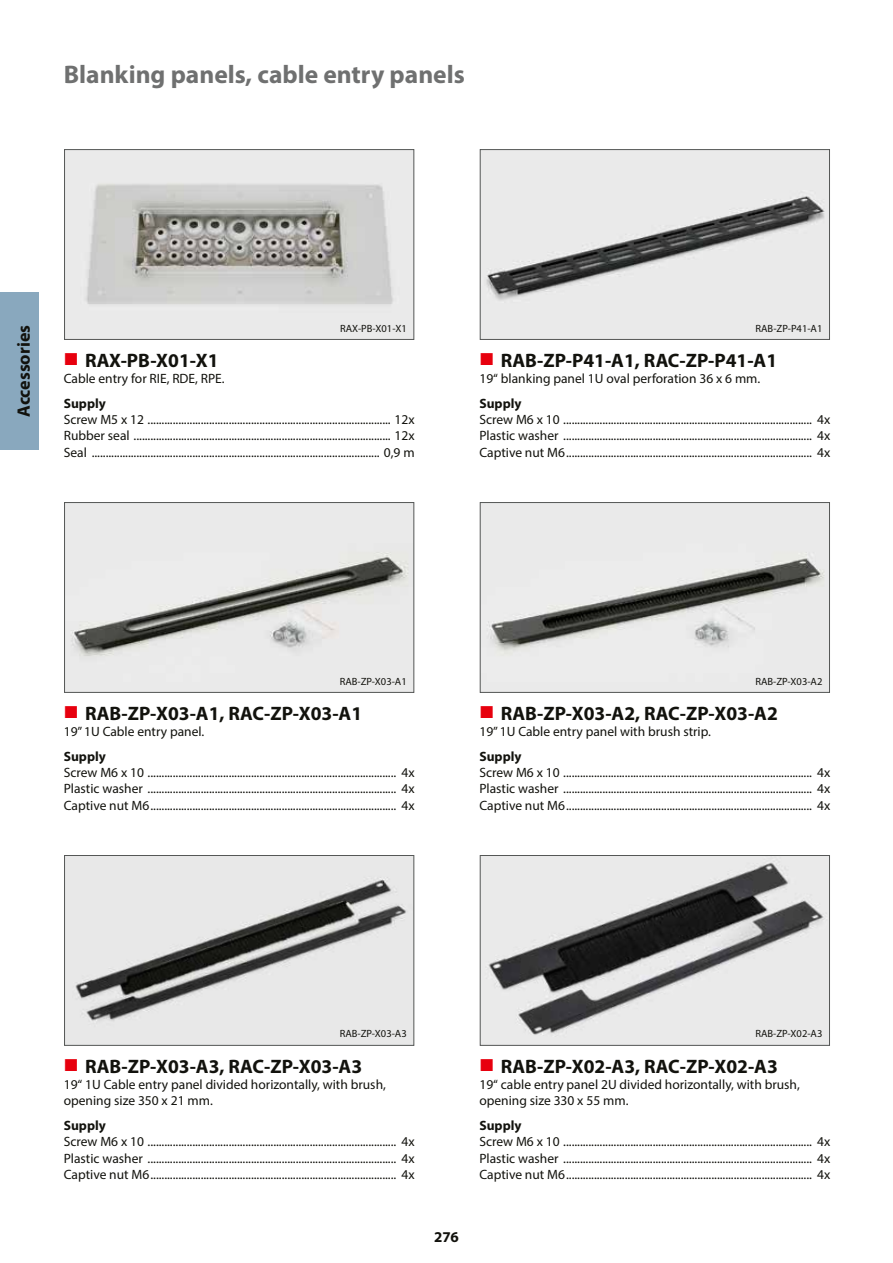
<style>
.page{position:relative;width:893px;height:1263px;background:#fff}
.page>*{position:absolute;margin:0;border:0;box-sizing:border-box;transform-origin:0 0}
.t1{font:700 25.5px "Myriad Pro";color:#6f7070}
.t2{font:700 19.5px "Myriad Pro";color:#12120d}
.t3{font:700 18px "Myriad Pro";color:#12120d}
.t4{font:700 15px "Myriad Pro";color:#12120d}
.t5{font:13.5px/16.2px "Myriad Pro";color:#12120d;text-align:justify}
.t6{font:700 13.5px "Myriad Pro";color:#12120d}
.t7{font:10.5px "Myriad Pro";color:#12120d}
</style>
<div class="page">
<img style="left:66px;top:504px;width:346px;height:187px">
<div style="left:64px;top:502px;width:350px;height:191px;border:1px solid #555756"></div>
<img style="left:66px;top:857px;width:346px;height:186px">
<div style="left:64px;top:855px;width:350px;height:190px;border:1px solid #555756"></div>
<img style="left:482px;top:151px;width:346px;height:187px">
<div style="left:480px;top:149px;width:350px;height:191px;border:1px solid #555756"></div>
<img style="left:482px;top:504px;width:346px;height:187px">
<div style="left:480px;top:502px;width:350px;height:191px;border:1px solid #555756"></div>
<img style="left:482px;top:857px;width:346px;height:186px">
<div style="left:480px;top:855px;width:350px;height:190px;border:1px solid #555756"></div>
<img style="left:66px;top:151px;width:346px;height:187px">
<div style="left:64px;top:149px;width:350px;height:191px;border:1px solid #555756"></div>
<div style="left:0;top:292px;width:38px;height:158px;background:#89a8be"></div>
<h1 class="t1" style="left:64px;top:58px;width:403px">Blanking panels, cable entry panels</h1>
<h3 class="t3" style="left:12px;top:417px;width:93px;rotate:-90deg">Accessories</h3>
<p class="t7" style="left:340px;top:322px;width:68px">RAX-PB-X01-X1</p>
<h2 class="t2" style="left:85px;top:348px;width:135px">RAX-PB-X01-X1</h2>
<p class="t5" style="left:64px;top:370px;width:162px">Cable entry for RIE, RDE, RPE.</p>
<p class="t6" style="left:64px;top:395px;width:44px">Supply</p>
<p class="t5" style="left:64px;top:411px;width:352px">Screw M5 x 12 ....................................................................................... 12x Rubber seal ............................................................................................ 12x Seal ....................................................................................................... 0,9 m</p>
<p class="t7" style="left:755px;top:322px;width:68px">RAB-ZP-P41-A1</p>
<h2 class="t2" style="left:501px;top:348px;width:278px">RAB-ZP-P41-A1, RAC-ZP-P41-A1</h2>
<p class="t5" style="left:479px;top:370px;width:282px">19“ blanking panel 1U oval perforation 36 x 6 mm.</p>
<p class="t6" style="left:479px;top:395px;width:44px">Supply</p>
<p class="t5" style="left:479px;top:411px;width:352px">Screw M6 x 10 ......................................................................................... 4x Plastic washer ......................................................................................... 4x Captive nut M6........................................................................................ 4x</p>
<p class="t7" style="left:340px;top:675px;width:69px">RAB-ZP-X03-A1</p>
<h2 class="t2" style="left:85px;top:701px;width:279px">RAB-ZP-X03-A1, RAC-ZP-X03-A1</h2>
<p class="t5" style="left:64px;top:723px;width:142px">19’’ 1U Cable entry panel.</p>
<p class="t6" style="left:64px;top:748px;width:44px">Supply</p>
<p class="t5" style="left:64px;top:764px;width:352px">Screw M6 x 10 ......................................................................................... 4x Plastic washer ......................................................................................... 4x Captive nut M6........................................................................................ 4x</p>
<p class="t7" style="left:755px;top:675px;width:69px">RAB-ZP-X03-A2</p>
<h2 class="t2" style="left:501px;top:701px;width:279px">RAB-ZP-X03-A2, RAC-ZP-X03-A2</h2>
<p class="t5" style="left:479px;top:723px;width:233px">19’’ 1U Cable entry panel with brush strip.</p>
<p class="t6" style="left:479px;top:748px;width:44px">Supply</p>
<p class="t5" style="left:479px;top:764px;width:352px">Screw M6 x 10 ......................................................................................... 4x Plastic washer ......................................................................................... 4x Captive nut M6........................................................................................ 4x</p>
<p class="t7" style="left:340px;top:1027px;width:69px">RAB-ZP-X03-A3</p>
<h2 class="t2" style="left:85px;top:1054px;width:279px">RAB-ZP-X03-A3, RAC-ZP-X03-A3</h2>
<p class="t5" style="left:64px;top:1076px;width:324px">19“ 1U Cable entry panel divided horizontally, with brush, opening size 350 x 21 mm.</p>
<p class="t6" style="left:64px;top:1117px;width:44px">Supply</p>
<p class="t5" style="left:64px;top:1133px;width:352px">Screw M6 x 10 ......................................................................................... 4x Plastic washer ......................................................................................... 4x Captive nut M6........................................................................................ 4x</p>
<p class="t4" style="left:434px;top:1227px;width:26px">276</p>
<p class="t7" style="left:755px;top:1027px;width:69px">RAB-ZP-X02-A3</p>
<h2 class="t2" style="left:501px;top:1054px;width:279px">RAB-ZP-X02-A3, RAC-ZP-X02-A3</h2>
<p class="t5" style="left:479px;top:1076px;width:322px">19“ cable entry panel 2U divided horizontally, with brush, opening size 330 x 55 mm.</p>
<p class="t6" style="left:479px;top:1117px;width:44px">Supply</p>
<p class="t5" style="left:479px;top:1133px;width:352px">Screw M6 x 10 ......................................................................................... 4x Plastic washer ......................................................................................... 4x Captive nut M6........................................................................................ 4x</p>
</div>
